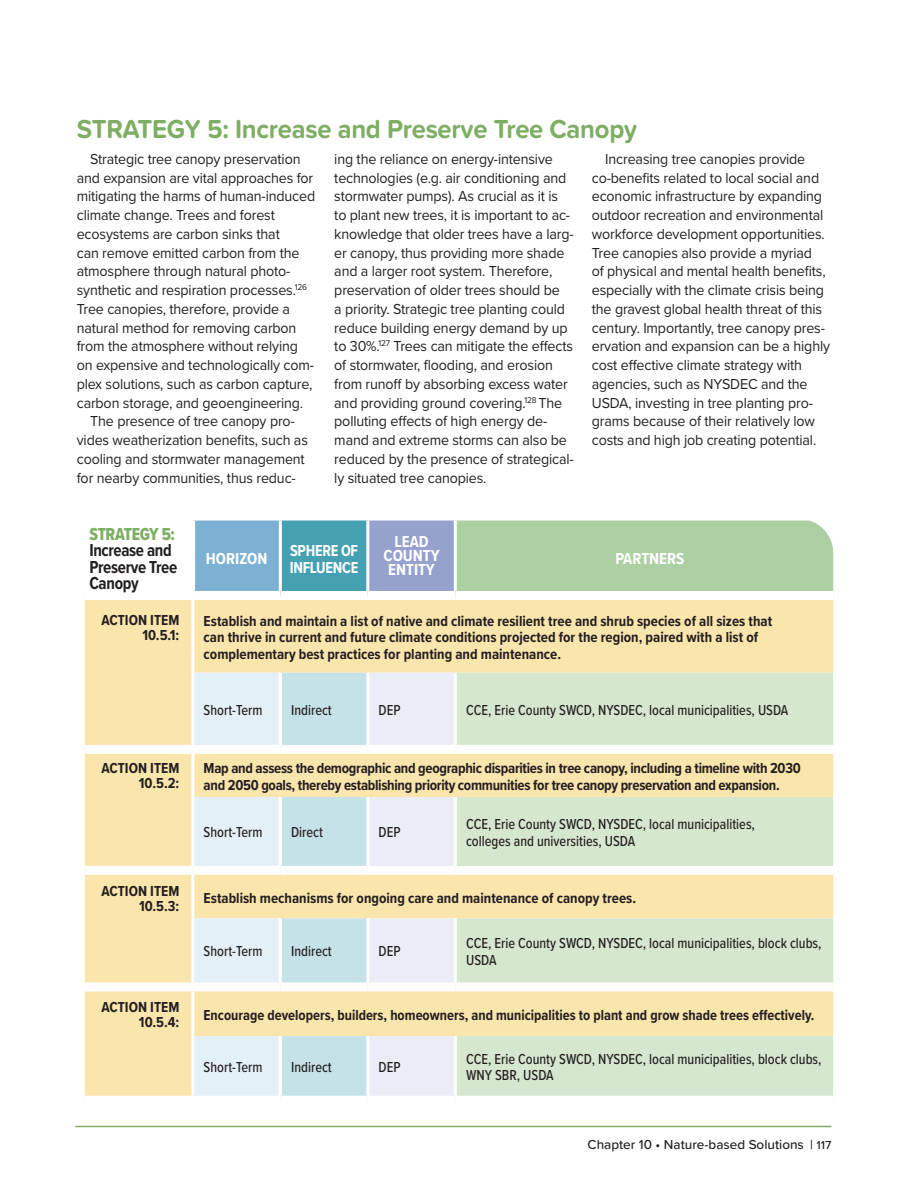
<style>
.page{position:relative;width:918px;height:1188px;background:#fff}
.page>*{position:absolute;margin:0;border:0;box-sizing:border-box;transform-origin:0 0}
.t1{font:700 27px "Proxima Soft";letter-spacing:-.01em;color:#7eae64;scale:.95 1}
.t2{font:700 18px/16.5px "Proxima Nova Cond";letter-spacing:-.02em;color:#231f20;scale:.95 1}
.t3{font:18px "Proxima Nova Cond Extrabld";letter-spacing:-.02em;color:#7eae64;scale:.95 1}
.t4{font:700 16.5px/13.8px "Proxima Nova Cond";color:#fff;text-align:center}
.t5{font:700 16.5px/16.8px "Proxima Nova Cond";letter-spacing:-.02em;color:#fff;scale:.96 1}
.t6{font:15px/18.8px "Proxima Nova";letter-spacing:-.01em;color:#231f20;scale:.95 1}
.t7{font:700 15px/15px "Proxima Nova Cond";color:#231f20;text-align:right}
.t8{font:500 15px/16.5px "Proxima Nova Cond";color:#231f20;scale:.95 1}
.t9{font:700 15px/16.5px "Proxima Nova Cond";letter-spacing:-.02em;color:#231f20}
.t10{font:500 13.5px "Proxima Soft";color:#231f20}
.s1{font-size:12px}
</style>
<div class="page">
<hr style="left:75px;top:1126px;width:756px;height:1px;background:#7eae64">
<div style="left:193px;top:520px;width:87px;height:75px;background:#7db1d4"></div>
<div style="left:280px;top:520px;width:88px;height:75px;background:#45a0b2"></div>
<div style="left:368px;top:520px;width:87px;height:75px;background:#96a1ce"></div>
<div style="left:455px;top:520px;width:378px;height:75px;background:#add0a2"></div>
<div style="left:86px;top:600px;width:747px;height:496px;background:#fae5ad"></div>
<svg style="left:194px;top:673px;width:261px;height:423px;background:#e5e8da"></svg>
<svg style="left:455px;top:673px;width:378px;height:423px;background:#e2e6c3"></svg>
<hr style="left:191px;top:520px;width:4px;height:71px;background:#fff">
<hr style="left:279px;top:797px;width:3px;height:69px;background:#fff">
<hr style="left:366px;top:797px;width:3px;height:69px;background:#fff">
<hr style="left:454px;top:797px;width:3px;height:69px;background:#fff">
<hr style="left:279px;top:673px;width:3px;height:72px;background:#fff">
<hr style="left:366px;top:673px;width:3px;height:72px;background:#fff">
<hr style="left:454px;top:673px;width:3px;height:72px;background:#fff">
<hr style="left:279px;top:520px;width:3px;height:71px;background:#fff">
<hr style="left:366px;top:520px;width:3px;height:71px;background:#fff">
<hr style="left:454px;top:520px;width:3px;height:71px;background:#fff">
<div style="left:193px;top:591px;width:87px;height:9px;background:#fff"></div>
<div style="left:280px;top:591px;width:88px;height:9px;background:#fff"></div>
<div style="left:368px;top:591px;width:87px;height:9px;background:#fff"></div>
<div style="left:455px;top:591px;width:378px;height:9px;background:#fff"></div>
<hr style="left:279px;top:918px;width:3px;height:64px;background:#fff">
<hr style="left:366px;top:918px;width:3px;height:64px;background:#fff">
<hr style="left:454px;top:918px;width:3px;height:64px;background:#fff">
<hr style="left:279px;top:1036px;width:3px;height:60px;background:#fff">
<hr style="left:366px;top:1036px;width:3px;height:60px;background:#fff">
<hr style="left:454px;top:1036px;width:3px;height:60px;background:#fff">
<hr style="left:191px;top:600px;width:3px;height:73px;background:#fff">
<hr style="left:191px;top:673px;width:3px;height:72px;background:#fff">
<hr style="left:191px;top:797px;width:3px;height:69px;background:#fff">
<hr style="left:191px;top:918px;width:3px;height:64px;background:#fff">
<hr style="left:191px;top:1036px;width:3px;height:60px;background:#fff">
<div style="left:85px;top:745px;width:108px;height:9px;background:#fff"></div>
<div style="left:85px;top:982px;width:108px;height:9px;background:#fff"></div>
<div style="left:85px;top:866px;width:108px;height:9px;background:#fff"></div>
<hr style="left:191px;top:754px;width:3px;height:43px;background:#fff">
<div style="left:193px;top:745px;width:87px;height:9px;background:#fff"></div>
<div style="left:280px;top:745px;width:88px;height:9px;background:#fff"></div>
<div style="left:368px;top:745px;width:87px;height:9px;background:#fff"></div>
<div style="left:455px;top:745px;width:378px;height:9px;background:#fff"></div>
<hr style="left:191px;top:875px;width:3px;height:43px;background:#fff">
<div style="left:193px;top:866px;width:87px;height:9px;background:#fff"></div>
<div style="left:280px;top:866px;width:88px;height:9px;background:#fff"></div>
<div style="left:368px;top:866px;width:87px;height:9px;background:#fff"></div>
<div style="left:455px;top:866px;width:378px;height:9px;background:#fff"></div>
<hr style="left:191px;top:991px;width:3px;height:45px;background:#fff">
<div style="left:193px;top:982px;width:87px;height:9px;background:#fff"></div>
<div style="left:280px;top:982px;width:88px;height:9px;background:#fff"></div>
<div style="left:368px;top:982px;width:87px;height:9px;background:#fff"></div>
<div style="left:455px;top:982px;width:378px;height:9px;background:#fff"></div>
<h1 class="t1" style="left:77px;top:109px;width:591px">STRATEGY 5: Increase and Preserve Tree Canopy</h1>
<p class="t6" style="left:90px;top:149px;width:223px">Strategic tree canopy preservation</p>
<p class="t6" style="left:77px;top:168px;width:250px">and expansion are vital approaches for</p>
<p class="t6" style="left:77px;top:186px;width:253px">mitigating the harms of human-induced</p>
<p class="t6" style="left:77px;top:205px;width:210px">climate change. Trees and forest</p>
<p class="t6" style="left:77px;top:224px;width:215px">ecosystems are carbon sinks that</p>
<p class="t6" style="left:77px;top:243px;width:236px">can remove emitted carbon from the</p>
<p class="t6" style="left:77px;top:261px;width:226px">atmosphere through natural photo-</p>
<p class="t6" style="left:77px;top:280px;width:244px">synthetic and respiration processes.<sup>126</sup></p>
<p class="t6" style="left:77px;top:299px;width:226px">Tree canopies, therefore, provide a</p>
<p class="t6" style="left:77px;top:318px;width:233px">natural method for removing carbon</p>
<p class="t6" style="left:77px;top:336px;width:234px">from the atmosphere without relying</p>
<p class="t6" style="left:77px;top:355px;width:251px">on expensive and technologically com-</p>
<p class="t6" style="left:77px;top:374px;width:250px">plex solutions, such as carbon capture,</p>
<p class="t6" style="left:77px;top:393px;width:240px">carbon storage, and geoengineering.</p>
<p class="t6" style="left:90px;top:411px;width:217px">The presence of tree canopy pro-</p>
<p class="t6" style="left:77px;top:430px;width:245px">vides weatherization benefits, such as</p>
<p class="t6" style="left:77px;top:449px;width:242px">cooling and stormwater management</p>
<p class="t6" style="left:77px;top:468px;width:232px">for nearby communities, thus reduc-</p>
<p class="t6" style="left:334px;top:149px;width:254px">ing the reliance on energy-intensive technologies (e.g. air conditioning and stormwater pumps). As crucial as it is to plant new trees, it is important to ac&shy;knowledge that older trees have a larg&shy;er canopy, thus providing more shade and a larger root system. Therefore, preservation of older trees should be<br>a priority. Strategic tree planting could reduce building energy demand by up to 30%.<sup>127</sup> Trees can mitigate the effects of stormwater, flooding, and erosion from runoff by absorbing excess water and providing ground covering.<sup>128</sup> The polluting effects of high energy de&shy;mand and extreme storms can also be reduced by the presence of strategical&shy;ly situated tree canopies.</p>
<p class="t6" style="left:592px;top:149px;width:252px;text-indent:13px">Increasing tree canopies provide co-benefits related to local social and economic infrastructure by expanding outdoor recreation and environmental workforce development opportunities.<br>Tree canopies also provide a myriad<br>of physical and mental health benefits, especially with the climate crisis being the gravest global health threat of this century. Importantly, tree canopy pres&shy;ervation and expansion can be a highly cost effective climate strategy with agencies, such as NYSDEC and the USDA, investing in tree planting pro&shy;grams because of their relatively low costs and high job creating potential.</p>
<p class="t3" style="left:89px;top:521px;width:92px">STRATEGY 5:</p>
<p class="t2" style="left:89px;top:542px;width:94px">Increase and<br>Preserve Tree<br>Canopy</p>
<p class="t4" style="left:206px;top:551px;width:63px">HORIZON</p>
<p class="t5" style="left:290px;top:541px;width:73px">SPHERE OF<br>INFLUENCE</p>
<p class="t4" style="left:383px;top:535px;width:58px">LEAD<br>COUNTY<br>ENTITY</p>
<p class="t4" style="left:615px;top:551px;width:71px">PARTNERS</p>
<p class="t7" style="left:101px;top:613px;width:79px">ACTION ITEM<br>10.5.1:</p>
<p class="t7" style="left:204px;top:612px;width:570px;line-height:16.5px;text-align:left">Establish and maintain a list of native and climate resilient tree and shrub species of all sizes that can thrive in current and future climate conditions projected for the region, paired with a list of complementary best practices for planting and maintenance.</p>
<p class="t8" style="left:204px;top:701px;width:63px">Short-Term</p>
<p class="t8" style="left:291px;top:701px;width:44px">Indirect</p>
<p class="t8" style="left:379px;top:701px;width:25px">DEP</p>
<p class="t8" style="left:466px;top:701px;width:341px">CCE, Erie County SWCD, NYSDEC, local municipalities, USDA</p>
<p class="t7" style="left:101px;top:760px;width:79px">ACTION ITEM<br>10.5.2:</p>
<p class="t9" style="left:204px;top:760px;width:599px">Map and assess the demographic and geographic disparities in tree canopy, including a timeline with 2030 and 2050 goals, thereby establishing priority communities for tree canopy preservation and expansion.</p>
<p class="t8" style="left:204px;top:824px;width:63px">Short-Term</p>
<p class="t8" style="left:291px;top:824px;width:35px">Direct</p>
<p class="t8" style="left:379px;top:824px;width:25px">DEP</p>
<p class="t8" style="left:466px;top:815px;width:306px">CCE, Erie County SWCD, NYSDEC, local municipalities, colleges and universities, USDA</p>
<p class="t7" style="left:101px;top:883px;width:79px">ACTION ITEM<br>10.5.3:</p>
<p class="t7" style="left:204px;top:890px;width:434px">Establish mechanisms for ongoing care and maintenance of canopy trees.</p>
<p class="t8" style="left:204px;top:943px;width:63px">Short-Term</p>
<p class="t8" style="left:291px;top:943px;width:44px">Indirect</p>
<p class="t8" style="left:379px;top:943px;width:25px">DEP</p>
<p class="t8" style="left:466px;top:934px;width:376px">CCE, Erie County SWCD, NYSDEC, local municipalities, block clubs,<br>USDA</p>
<p class="t7" style="left:101px;top:1000px;width:79px">ACTION ITEM<br>10.5.4:</p>
<p class="t7" style="left:204px;top:1007px;width:612px">Encourage developers, builders, homeowners, and municipalities to plant and grow shade trees effectively.</p>
<p class="t8" style="left:204px;top:1058px;width:63px">Short-Term</p>
<p class="t8" style="left:291px;top:1058px;width:44px">Indirect</p>
<p class="t8" style="left:379px;top:1058px;width:25px">DEP</p>
<p class="t8" style="left:466px;top:1050px;width:376px">CCE, Erie County SWCD, NYSDEC, local municipalities, block clubs,<br>WNY SBR, USDA</p>
<p class="t10" style="left:588px;top:1134px;width:245px">Chapter 10 • Nature-based Solutions | <span class="s1">117</span></p>
</div>
